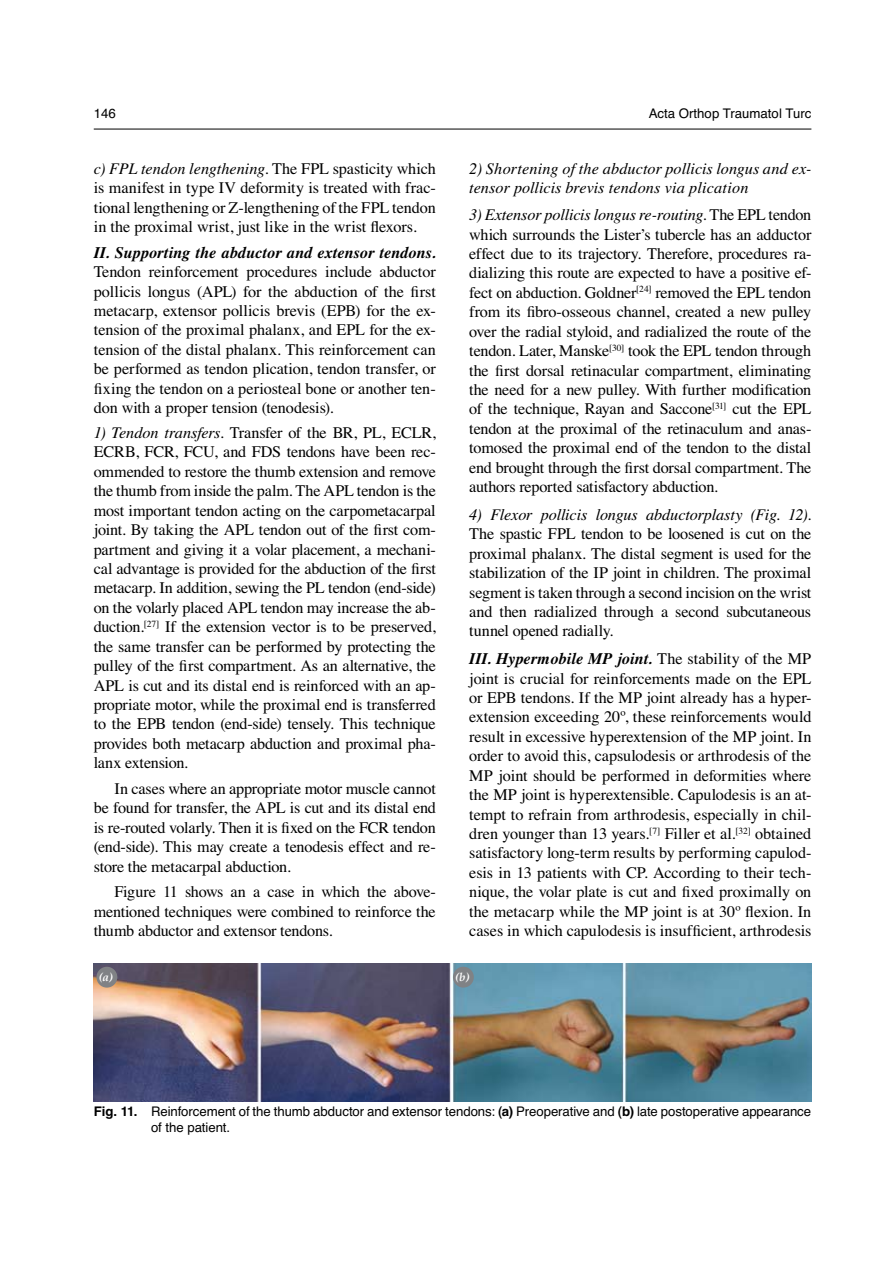
<style>
.page{position:relative;width:893px;height:1263px;background:#fff}
.page>*{position:absolute;margin:0;border:0;box-sizing:border-box;transform-origin:0 0}
.t1{font:16.2px/19.5px "Times";letter-spacing:-.01em;color:#000;text-align:justify}
.t2{font:italic 16.2px/19.5px "Times";color:#000}
.t3{font:italic 700 16.2px "Times";letter-spacing:.005em;color:#000}
.t4{font:13.2px/15.9px "Helvetica";letter-spacing:-.005em;color:#000}
.t5{font:italic 700 11.7px "Palatino";color:#fff}
.s1{font-style:italic}
.s2{font-weight:700;font-style:italic}
.s3{font-weight:700}
</style>
<div class="page">
<hr style="left:94px;top:129px;width:717px;height:1px;background:#000">
<img style="left:94px;top:964px;width:717px;height:138px">
<div style="left:453px;top:967px;width:21px;height:21px;background:#808285;border-radius:50%"></div>
<div style="left:96px;top:967px;width:21px;height:21px;background:#808285;border-radius:50%"></div>
<p class="t4" style="left:94px;top:106px;width:24px">146</p>
<p class="t4" style="left:649px;top:106px;width:164px">Acta Orthop Traumatol Turc</p>
<p class="t1" style="left:94px;top:160px;width:344px"><span class="s1">c) FPL tendon lengthening.</span> The FPL spasticity which is manifest in type IV deformity is treated with frac&shy;tional lengthening or Z-lengthening of the FPL tendon in the proximal wrist, just like in the wrist flexors.</p>
<p class="t3" style="left:94px;top:246px;width:343px">II. Supporting the abductor and extensor tendons.</p>
<p class="t1" style="left:94px;top:264px;width:344px">Tendon reinforcement procedures include abductor pollicis longus (APL) for the abduction of the first metacarp, extensor pollicis brevis (EPB) for the ex&shy;tension of the proximal phalanx, and EPL for the ex&shy;tension of the distal phalanx. This reinforcement can be performed as tendon plication, tendon transfer, or fixing the tendon on a periosteal bone or another ten&shy;don with a proper tension (tenodesis).</p>
<p class="t1" style="left:94px;top:424px;width:344px"><span class="s1">1) Tendon transfers.</span> Transfer of the BR, PL, ECLR, ECRB, FCR, FCU, and FDS tendons have been rec&shy;ommended to restore the thumb extension and remove the thumb from inside the palm. The APL tendon is the most important tendon acting on the carpometacarpal joint. By taking the APL tendon out of the first com&shy;partment and giving it a volar placement, a mechani&shy;cal advantage is provided for the abduction of the first metacarp. In addition, sewing the PL tendon (end-side) on the volarly placed APL tendon may increase the ab&shy;duction.<sup>[27]</sup> If the extension vector is to be preserved, the same transfer can be performed by protecting the pulley of the first compartment. As an alternative, the APL is cut and its distal end is reinforced with an ap&shy;propriate motor, while the proximal end is transferred to the EPB tendon (end-side) tensely. This technique provides both metacarp abduction and proximal pha&shy;lanx extension.</p>
<p class="t1" style="left:94px;top:780px;width:344px;text-indent:21px">In cases where an appropriate motor muscle cannot be found for transfer, the APL is cut and its distal end is re-routed volarly. Then it is fixed on the FCR tendon (end-side). This may create a tenodesis effect and re&shy;store the metacarpal abduction.</p>
<p class="t1" style="left:94px;top:884px;width:344px;text-indent:21px">Figure 11 shows an a case in which the above&shy;mentioned techniques were combined to reinforce the thumb abductor and extensor tendons.</p>
<p class="t5" style="left:99px;top:973px;width:16px">(a)</p>
<p class="t2" style="left:469px;top:160px;width:344px">2) Shortening of the abductor pollicis longus and ex&shy;tensor pollicis brevis tendons via plication</p>
<p class="t1" style="left:469px;top:206px;width:344px"><span class="s1">3) Extensor pollicis longus re-routing.</span> The EPL tendon which surrounds the Lister’s tubercle has an adductor effect due to its trajectory. Therefore, procedures ra&shy;dializing this route are expected to have a positive ef&shy;fect on abduction. Goldner<sup>[24]</sup> removed the EPL tendon from its fibro-osseous channel, created a new pulley over the radial styloid, and radialized the route of the tendon. Later, Manske<sup>[30]</sup> took the EPL tendon through the first dorsal retinacular compartment, eliminating the need for a new pulley. With further modification of the technique, Rayan and Saccone<sup>[31]</sup> cut the EPL tendon at the proximal of the retinaculum and anas&shy;tomosed the proximal end of the tendon to the distal end brought through the first dorsal compartment. The authors reported satisfactory abduction.</p>
<p class="t2" style="left:469px;top:506px;width:343px">4) Flexor pollicis longus abductorplasty (Fig. 12).</p>
<p class="t1" style="left:469px;top:526px;width:344px">The spastic FPL tendon to be loosened is cut on the proximal phalanx. The distal segment is used for the stabilization of the IP joint in children. The proximal segment is taken through a second incision on the wrist and then radialized through a second subcutaneous tunnel opened radially.</p>
<p class="t1" style="left:469px;top:651px;width:344px"><span class="s2">III. Hypermobile MP joint.</span> The stability of the MP joint is crucial for reinforcements made on the EPL or EPB tendons. If the MP joint already has a hyper&shy;extension exceeding 20º, these reinforcements would result in excessive hyperextension of the MP joint. In order to avoid this, capsulodesis or arthrodesis of the MP joint should be performed in deformities where the MP joint is hyperextensible. Capulodesis is an at&shy;tempt to refrain from arthrodesis, especially in chil&shy;dren younger than 13 years.<sup>[7]</sup> Filler et al.<sup>[32]</sup> obtained satisfactory long-term results by performing capulod&shy;esis in 13 patients with CP. According to their tech&shy;nique, the volar plate is cut and fixed proximally on the metacarp while the MP joint is at 30º flexion. In cases in which capulodesis is insufficient, arthrodesis</p>
<p class="t5" style="left:455px;top:973px;width:15px">(b)</p>
<p class="t4" style="left:151px;top:1105px;width:662px;text-indent:-57px"><span class="s3">Fig. 11.</span> Reinforcement of the thumb abductor and extensor tendons: <span class="s3">(a)</span> Preoperative and <span class="s3">(b)</span> late postoperative appearance of the patient.</p>
</div>
